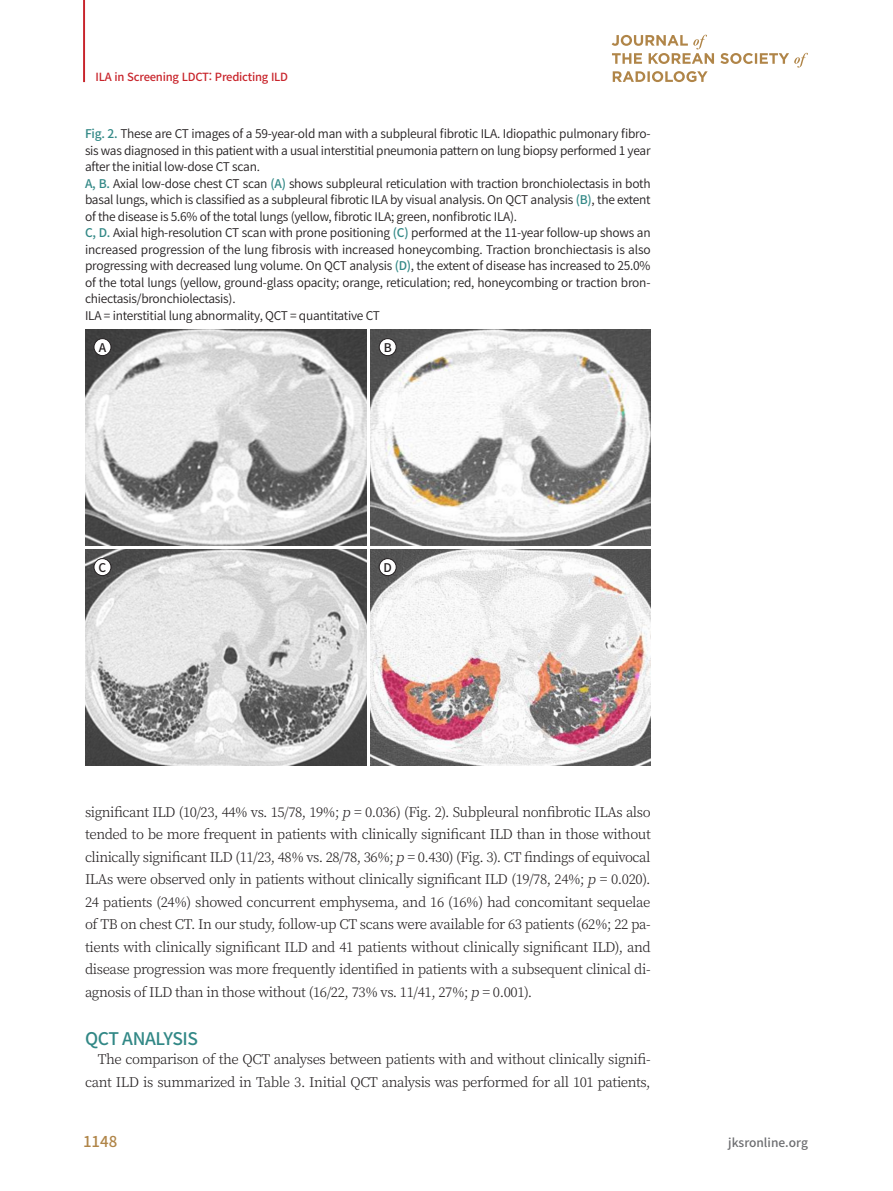
<style>
.page{position:relative;width:893px;height:1191px;background:#fff}
.page>*{position:absolute;margin:0;border:0;box-sizing:border-box;transform-origin:0 0}
.소제목1{font:500 17.4px "Noto Sans CJ Kkr";letter-spacing:-.02em;color:#328886}
.t1{font:500 15px "Noto Sans CJ Kkr";color:#b08548}
.영문본문{font:300 13.5px/22.5px "Noto Serif CJ Kkr";letter-spacing:-.03em;color:#231f20;text-align:justify}
.그림제목1{font:600 12px/16.5px "Noto Sans CJ Kkr";letter-spacing:-.02em;color:#231f20;text-align:justify}
.그림제목{font:600 12px/16.5px "Noto Sans CJ Kkr";letter-spacing:-.025em;color:#231f20;text-align:justify}
.t2{font:500 12px "Noto Sans CJ Kkr";color:#6c6d70}
.캡션{font:500 12px "Noto Sans CJ Kkr";color:#231f20}
.t3{font:500 11.25px "Noto Sans CJ Kkr";letter-spacing:-.02em;color:#c8242b}
.s1{font-weight:500;color:#328886}
.s2{font-style:italic}
</style>
<div class="page">
<hr style="left:83px;top:0;width:2px;height:82px;background:#c8242b">
<svg style="left:612px;top:35px;width:196px;height:47px"></svg>
<img style="left:85px;top:330px;width:281px;height:215px">
<img style="left:370px;top:330px;width:281px;height:215px">
<img style="left:85px;top:549px;width:281px;height:216px">
<img style="left:370px;top:549px;width:281px;height:216px">
<div style="left:94px;top:338px;width:17px;height:18px;background:#fff;border-radius:50%"></div>
<div style="left:94px;top:338px;width:17px;height:18px;border:1px solid #231f20;border-radius:50%"></div>
<div style="left:94px;top:558px;width:17px;height:17px;background:#fff;border-radius:50%"></div>
<div style="left:94px;top:558px;width:17px;height:18px;border:1px solid #231f20;border-radius:50%"></div>
<div style="left:379px;top:338px;width:17px;height:18px;background:#fff;border-radius:50%"></div>
<div style="left:379px;top:338px;width:17px;height:18px;border:1px solid #231f20;border-radius:50%"></div>
<div style="left:379px;top:558px;width:17px;height:17px;background:#fff;border-radius:50%"></div>
<div style="left:379px;top:558px;width:17px;height:18px;border:1px solid #231f20;border-radius:50%"></div>
<p class="t3" style="left:96px;top:70px;width:194px">ILA in Screening LDCT: Predicting ILD</p>
<p class="그림제목" style="left:85px;top:126px;width:567px"><span class="s1">Fig. 2.</span> These are CT images of a 59-year-old man with a subpleural fibrotic ILA. Idiopathic pulmonary fibro&shy;sis was diagnosed in this patient with a usual interstitial pneumonia pattern on lung biopsy performed 1 year after the initial low-dose CT scan.</p>
<p class="그림제목1" style="left:85px;top:175px;width:567px"><span class="s1">A, B.</span> Axial low-dose chest CT scan <span class="s1">(A)</span> shows subpleural reticulation with traction bronchiolectasis in both basal lungs, which is classified as a subpleural fibrotic ILA by visual analysis. On QCT analysis <span class="s1">(B)</span>, the extent of the disease is 5.6% of the total lungs (yellow, fibrotic ILA; green, nonfibrotic ILA).</p>
<p class="그림제목1" style="left:85px;top:225px;width:567px"><span class="s1">C, D.</span> Axial high-resolution CT scan with prone positioning <span class="s1">(C)</span> performed at the 11-year follow-up shows an increased progression of the lung fibrosis with increased honeycombing. Traction bronchiectasis is also progressing with decreased lung volume. On QCT analysis <span class="s1">(D)</span>, the extent of disease has increased to 25.0% of the total lungs (yellow, ground-glass opacity; orange, reticulation; red, honeycombing or traction bron&shy;chiectasis/bronchiolectasis).</p>
<p class="그림제목1" style="left:85px;top:307px;width:296px">ILA = interstitial lung abnormality, QCT = quantitative CT</p>
<p class="캡션" style="left:99px;top:340px;width:9px">A</p>
<p class="캡션" style="left:384px;top:340px;width:10px">B</p>
<p class="캡션" style="left:99px;top:560px;width:9px">C</p>
<p class="캡션" style="left:383px;top:560px;width:10px">D</p>
<p class="영문본문" style="left:85px;top:800px;width:567px">significant ILD (10/23, 44% vs. 15/78, 19%; <span class="s2">p</span>= 0.036) (Fig. 2). Subpleural nonfibrotic ILAs also tended to be more frequent in patients with clinically significant ILD than in those without clinically significant ILD (11/23, 48% vs. 28/78, 36%; <span class="s2">p</span>= 0.430) (Fig. 3). CT findings of equivocal ILAs were observed only in patients without clinically significant ILD (19/78, 24%; <span class="s2">p</span>= 0.020).<br>24 patients (24%) showed concurrent emphysema, and 16 (16%) had concomitant sequelae of TB on chest CT. In our study, follow-up CT scans were available for 63 patients (62%; 22 pa&shy;tients with clinically significant ILD and 41 patients without clinically significant ILD), and disease progression was more frequently identified in patients with a subsequent clinical di&shy;agnosis of ILD than in those without (16/22, 73% vs. 11/41, 27%; <span class="s2">p</span>= 0.001).</p>
<p class="소제목1" style="left:85px;top:1029px;width:115px">QCT ANALYSIS</p>
<p class="영문본문" style="left:85px;top:1048px;width:567px;text-align:right">The comparison of the QCT analyses between patients with and without clinically signifi&shy;cant ILD is summarized in Table 3. Initial QCT analysis was performed for all 101 patients,</p>
<p class="t1" style="left:83px;top:1132px;width:36px">1148</p>
<p class="t2" style="left:728px;top:1135px;width:81px">jksronline.org</p>
</div>
